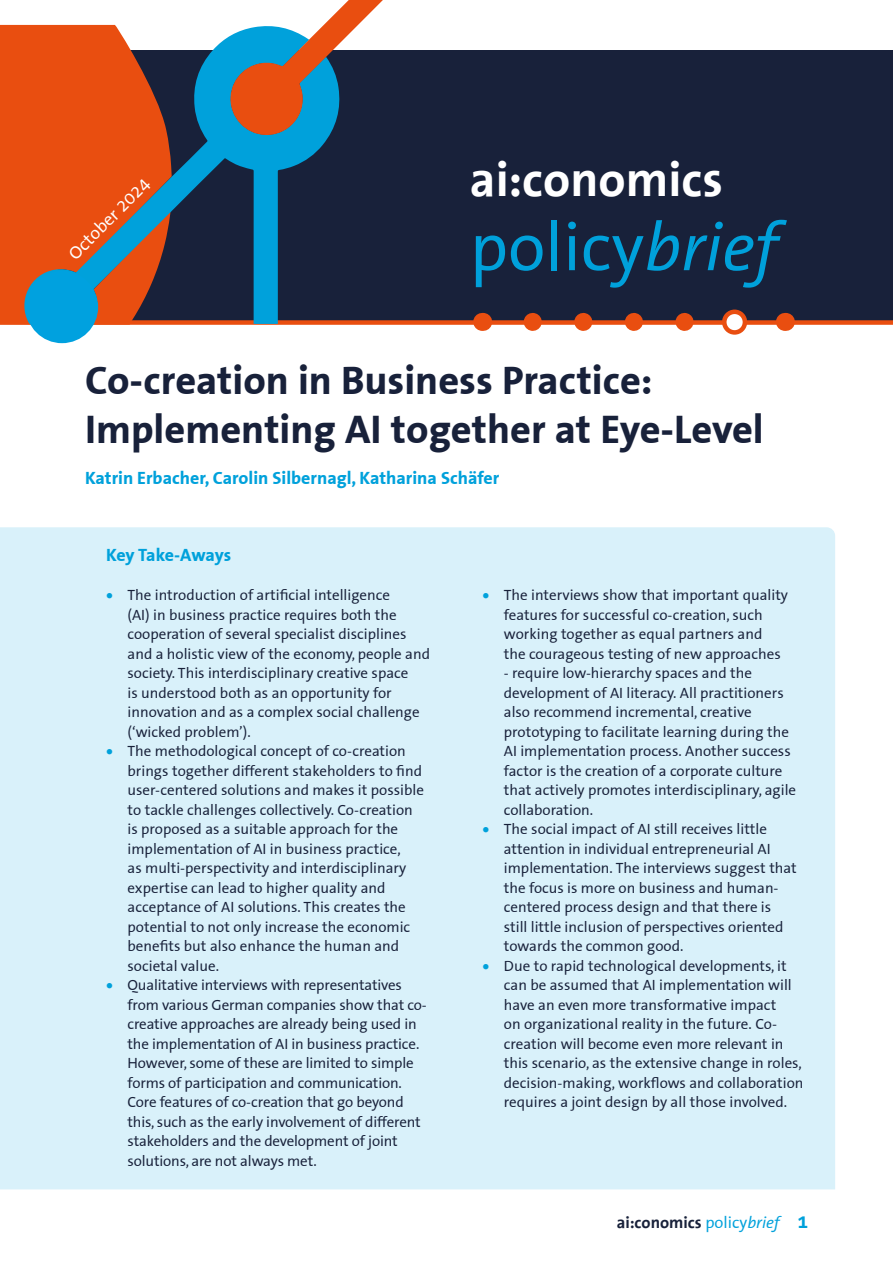
<style>
.page{position:relative;width:893px;height:1263px;background:#fff}
.page>*{position:absolute;margin:0;border:0;box-sizing:border-box;transform-origin:0 0}
.t1{font:68.55px "The Sans Correspondence";color:#00a1db}
.t2{font:700 49.2px "The Sans";color:#fff}
.Heading_1{font:700 40.5px/48.6px "The Sans Correspondence";color:#18213a}
.authors{font:700 18px "The Sans Correspondence";color:#00a1db}
.Heading_2{font:700 18px "The Sans Correspondence";letter-spacing:-.015em;color:#00a1db}
.t3{font:18px "The Sans Correspondence";color:#fff}
.t4{font:700 16.5px "The Sans";color:#18213a}
.t5{font:15px/19.5px "The Sans Correspondence";color:#18213a}
.s1{font-style:italic}
.s2{color:#00a1db}
.s3{font-family:"The Sans Correspondence";font-weight:400;color:#00a1db}
.s4{font-family:"The Sans Correspondence";font-weight:400;font-style:italic;color:#00a1db}
.s5{font-family:"The Sans Correspondence";font-size:19.5px;color:#00a1db}
</style>
<div class="page">
<div style="left:0;top:50px;width:893px;height:271px;background:#18213a"></div>
<svg style="left:533px;top:313px;width:214px;height:18px"></svg>
<svg style="left:482px;top:313px;width:1px;height:18px"></svg>
<svg style="left:785px;top:313px;width:1px;height:18px"></svg>
<div style="left:0;top:320px;width:893px;height:5px;background:#e94e10"></div>
<svg style="left:724px;top:312px;width:21px;height:20px"></svg>
<div style="left:722px;top:310px;width:25px;height:25px;border:4px solid #e94e10;border-radius:50%"></div>
<div style="left:0;top:25px;width:172px;height:300px;background:#e94e10"></div>
<svg style="left:17px;top:24px;width:325px;height:300px"></svg>
<svg style="left:228px;top:0;width:155px;height:138px"></svg>
<div style="left:26px;top:271px;width:72px;height:72px;background:#00a1df;border-radius:50%"></div>
<div style="left:0;top:527px;width:835px;height:662px;background:#d9f1fa"></div>
<p class="t3" style="left:65px;top:250px;width:108px;rotate:-45deg">October 2024</p>
<h2 class="t2" style="left:470px;top:138px;width:255px">ai:conomics</h2>
<h1 class="t1" style="left:470px;top:210px;width:310px">policy<span class="s1">brief</span></h1>
<h1 class="Heading_1" style="left:85px;top:358px;width:680px">Co-creation in Business Practice:<br>Implementing AI together at Eye-Level</h1>
<p class="authors" style="left:85px;top:468px;width:416px">Katrin Erbacher, Carolin Silbernagl, Katharina Schäfer</p>
<h2 class="Heading_2" style="left:106px;top:545px;width:126px">Key Take-Aways</h2>
<p class="t5" style="left:128px;top:586px;width:304px;text-indent:-21px"><span class="s2">•</span> The introduction of artificial intelligence<br>(AI) in business practice requires both the cooperation of several specialist disciplines and a holistic view of the economy, people and society. This interdisciplinary creative space<br>is understood both as an opportunity for innovation and as a complex social challenge (‘wicked problem’).</p>
<p class="t5" style="left:128px;top:742px;width:298px;text-indent:-21px"><span class="s2">•</span> The methodological concept of co-creation brings together different stakeholders to find user-centered solutions and makes it possible to tackle challenges collectively. Co-creation is proposed as a suitable approach for the implementation of AI in business practice,<br>as multi-perspectivity and interdisciplinary expertise can lead to higher quality and acceptance of AI solutions. This creates the potential to not only increase the economic benefits but also enhance the human and societal value.</p>
<p class="t5" style="left:128px;top:976px;width:301px;text-indent:-21px"><span class="s2">•</span> Qualitative interviews with representatives from various German companies show that co&shy;creative approaches are already being used in the implementation of AI in business practice.<br>However, some of these are limited to simple forms of participation and communication.<br>Core features of co-creation that go beyond this, such as the early involvement of different stakeholders and the development of joint solutions, are not always met.</p>
<p class="t5" style="left:504px;top:586px;width:286px;text-indent:-21px"><span class="s2">•</span> The interviews show that important quality features for successful co-creation, such working together as equal partners and<br>the courageous testing of new approaches</p>
<p class="t5" style="left:504px;top:664px;width:294px">- require low-hierarchy spaces and the development of AI literacy. All practitioners also recommend incremental, creative prototyping to facilitate learning during the AI implementation process. Another success factor is the creation of a corporate culture that actively promotes interdisciplinary, agile collaboration.</p>
<p class="t5" style="left:504px;top:820px;width:294px;text-indent:-21px"><span class="s2">•</span> The social impact of AI still receives little attention in individual entrepreneurial AI implementation. The interviews suggest that the focus is more on business and human&shy;centered process design and that there is still little inclusion of perspectives oriented towards the common good.</p>
<p class="t5" style="left:504px;top:956px;width:301px;text-indent:-21px"><span class="s2">•</span> Due to rapid technological developments, it can be assumed that AI implementation will have an even more transformative impact<br>on organizational reality in the future. Co&shy;creation will become even more relevant in this scenario, as the extensive change in roles, decision-making, workflows and collaboration requires a joint design by all those involved.</p>
<p class="t4" style="left:617px;top:1208px;width:193px">ai:conomics <span class="s3">policy</span><span class="s4">brief</span> <span class="s5">1</span></p>
</div>
